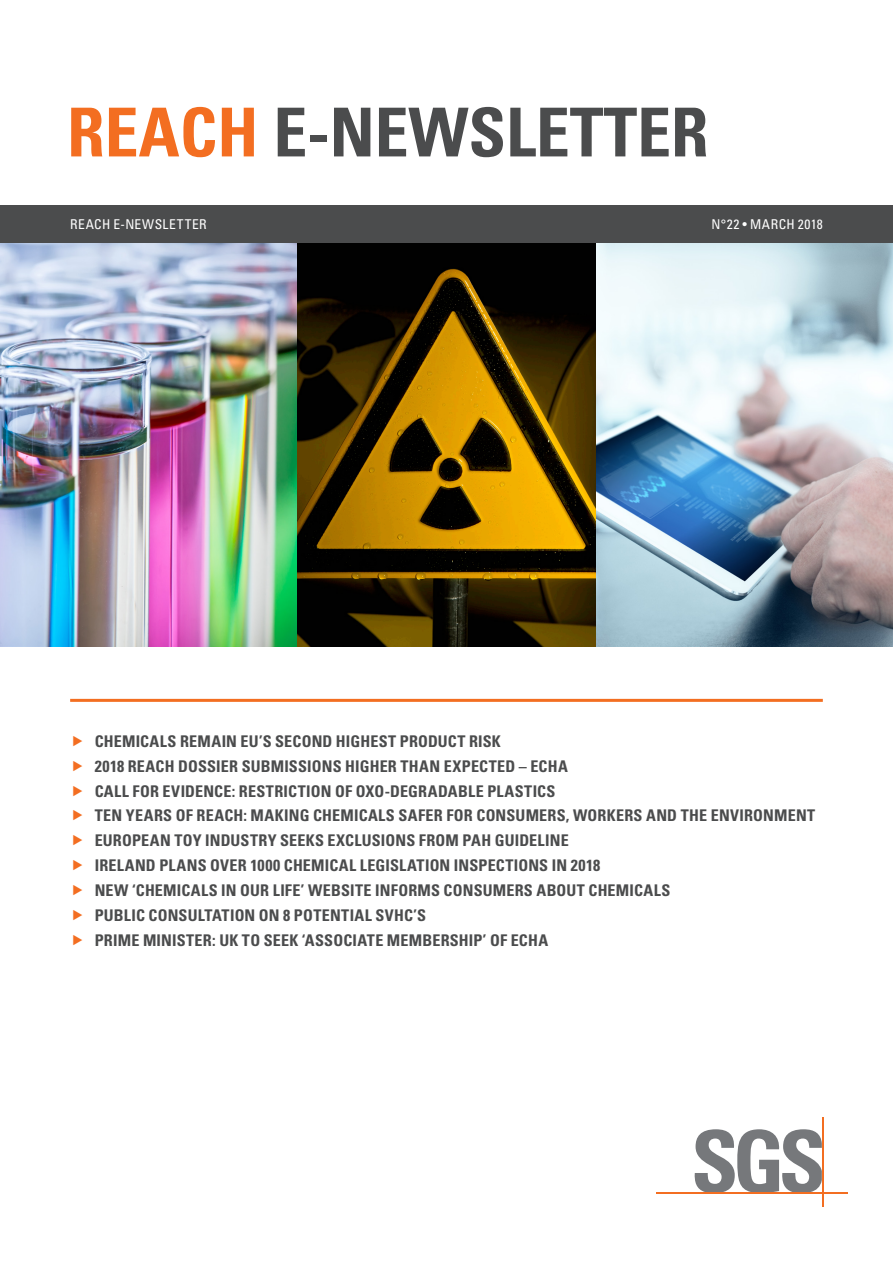
<style>
.page{position:relative;width:893px;height:1263px;background:#fff}
.page>*{position:absolute;margin:0;border:0;box-sizing:border-box;transform-origin:0 0}
.t1{font:700 condensed 67.5px "Univers LT";color:#4b4c4d}
.t2{font:700 condensed 16.05px "Univers LT";letter-spacing:.015em;color:#4b4c4d}
.SUBHEADINGS{font:condensed 13.5px "Univers LT";letter-spacing:.035em;color:#fff}
.s1{color:#f36e21}
</style>
<div class="page">
<img style="left:595px;top:242px;width:298px;height:404px">
<img style="left:0;top:242px;width:595px;height:404px">
<div style="left:0;top:205px;width:893px;height:37px;background:#4b4c4d"></div>
<hr style="left:70px;top:699px;width:753px;height:3px;background:#f36e21">
<svg style="left:694px;top:1129px;width:128px;height:63px"></svg>
<hr style="left:656px;top:1192px;width:191px;height:1px;background:#f36e21">
<hr style="left:822px;top:1117px;width:1px;height:89px;background:#f36e21">
<p class="t1" style="left:67px;top:91px;width:643px"><span class="s1">REACH</span> E-NEWSLETTER</p>
<p class="SUBHEADINGS" style="left:70px;top:216px;width:138px">REACH E-NEWSLETTER</p>
<p class="SUBHEADINGS" style="left:711px;top:216px;width:113px">N°22 • MARCH 2018</p>
<p class="t2" style="left:95px;top:731px;width:408px">CHEMICALS REMAIN EU’S SECOND HIGHEST PRODUCT RISK</p>
<p class="t2" style="left:95px;top:756px;width:475px">2018 REACH DOSSIER SUBMISSIONS HIGHER THAN EXPECTED – ECHA</p>
<p class="t2" style="left:95px;top:781px;width:462px">CALL FOR EVIDENCE: RESTRICTION OF OXO-DEGRADABLE PLASTICS</p>
<p class="t2" style="left:95px;top:806px;width:722px">TEN YEARS OF REACH: MAKING CHEMICALS SAFER FOR CONSUMERS, WORKERS AND THE ENVIRONMENT</p>
<p class="t2" style="left:95px;top:831px;width:476px">EUROPEAN TOY INDUSTRY SEEKS EXCLUSIONS FROM PAH GUIDELINE</p>
<p class="t2" style="left:95px;top:855px;width:507px">IRELAND PLANS OVER 1000 CHEMICAL LEGISLATION INSPECTIONS IN 2018</p>
<p class="t2" style="left:95px;top:880px;width:577px">NEW ‘CHEMICALS IN OUR LIFE’ WEBSITE INFORMS CONSUMERS ABOUT CHEMICALS</p>
<p class="t2" style="left:95px;top:905px;width:333px">PUBLIC CONSULTATION ON 8 POTENTIAL SVHC’S</p>
<p class="t2" style="left:95px;top:930px;width:455px">PRIME MINISTER: UK TO SEEK ‘ASSOCIATE MEMBERSHIP’ OF ECHA</p>
</div>
